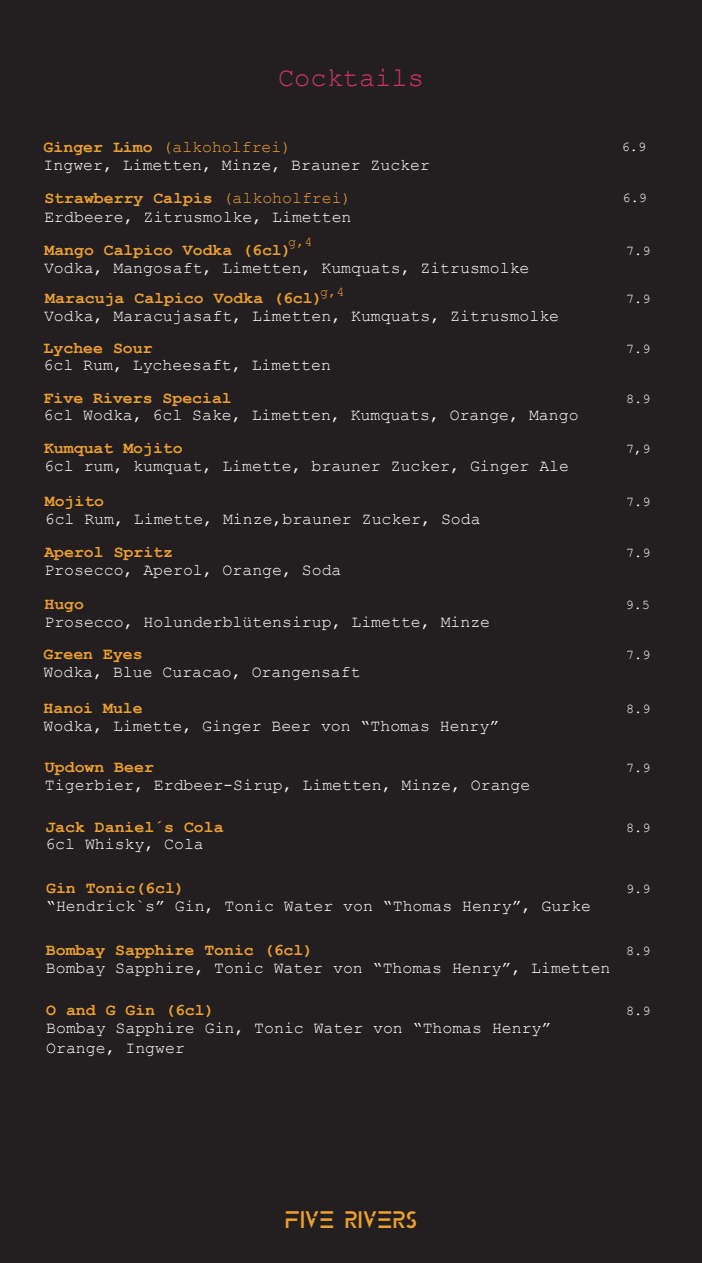
<style>
.page{position:relative;width:702px;height:1263px;background:#231f20}
.page>*{position:absolute;margin:0;border:0;box-sizing:border-box;transform-origin:0 0}
.t1{font:27px "Courier New";color:#d3336a}
.t2{font:24px "Colony";color:#eda02d}
.t3{font:16.5px/19.8px "Courier New";color:#fff}
.t4{font:700 16.5px "Courier New";color:#eda02d}
.t5{font:16.5px "Courier New";color:#eda02d}
.t6{font:13.5px "Courier New";color:#fff}
.t7{font:13.5px "Courier New";color:#eda02d}
.s1{font-weight:700}
.s2{font-weight:700;color:#eda02d}
.s3{color:#eda02d}
</style>
<div class="page">
<h1 class="t1" style="left:278px;top:61px;width:147px">Cocktails</h1>
<p class="t5" style="left:44px;top:137px;width:249px"><span class="s1">Ginger Limo</span> (alkoholfrei)</p>
<p class="t6" style="left:621px;top:139px;width:26px">6.9</p>
<p class="t3" style="left:44px;top:148px;width:388px;line-height:32.7px">Ingwer, Limetten, Minze, Brauner Zucker<br><span class="s2">Strawberry Calpis</span> <span class="s3">(alkoholfrei)</span></p>
<p class="t6" style="left:622px;top:190px;width:26px">6.9</p>
<p class="t3" style="left:44px;top:206px;width:308px">Erdbeere, Zitrusmolke, Limetten</p>
<p class="t7" style="left:288px;top:233px;width:26px">g,4</p>
<p class="t4" style="left:44px;top:240px;width:249px">Mango Calpico Vodka (6cl)</p>
<p class="t6" style="left:626px;top:242px;width:26px">7.9</p>
<p class="t3" style="left:44px;top:257px;width:487px">Vodka, Mangosaft, Limetten, Kumquats, Zitrusmolke</p>
<p class="t4" style="left:45px;top:288px;width:279px">Maracuja Calpico Vodka (6cl)</p>
<p class="t6" style="left:626px;top:291px;width:26px">7.9</p>
<p class="t3" style="left:44px;top:305px;width:516px">Vodka, Maracujasaft, Limetten, Kumquats, Zitrusmolke</p>
<p class="t7" style="left:320px;top:283px;width:26px">g,4</p>
<p class="t4" style="left:44px;top:337px;width:110px">Lychee Sour</p>
<p class="t3" style="left:44px;top:355px;width:289px">6cl Rum, Lycheesaft, Limetten</p>
<p class="t6" style="left:626px;top:340px;width:26px">7.9</p>
<p class="t4" style="left:44px;top:387px;width:190px">Five Rivers Special</p>
<p class="t3" style="left:44px;top:404px;width:536px">6cl Wodka, 6cl Sake, Limetten, Kumquats, Orange, Mango</p>
<p class="t6" style="left:626px;top:390px;width:26px">8.9</p>
<p class="t4" style="left:44px;top:438px;width:140px">Kumquat Mojito</p>
<p class="t3" style="left:44px;top:455px;width:526px">6cl rum, kumquat, Limette, brauner Zucker, Ginger Ale</p>
<p class="t6" style="left:626px;top:440px;width:26px">7,9</p>
<p class="t4" style="left:45px;top:491px;width:61px">Mojito</p>
<p class="t3" style="left:45px;top:508px;width:437px">6cl Rum, Limette, Minze,brauner Zucker, Soda</p>
<p class="t6" style="left:626px;top:494px;width:26px">7.9</p>
<p class="t4" style="left:44px;top:542px;width:130px">Aperol Spritz</p>
<p class="t6" style="left:626px;top:545px;width:26px">7.9</p>
<p class="t3" style="left:44px;top:559px;width:299px">Prosecco, Aperol, Orange, Soda</p>
<p class="t4" style="left:44px;top:594px;width:41px">Hugo</p>
<p class="t3" style="left:44px;top:611px;width:447px">Prosecco, Holunderblütensirup, Limette, Minze</p>
<p class="t6" style="left:625px;top:596px;width:26px">9.5</p>
<p class="t4" style="left:44px;top:644px;width:100px">Green Eyes</p>
<p class="t3" style="left:44px;top:661px;width:318px">Wodka, Blue Curacao, Orangensaft</p>
<p class="t6" style="left:626px;top:647px;width:26px">7.9</p>
<p class="t4" style="left:44px;top:698px;width:100px">Hanoi Mule</p>
<p class="t3" style="left:44px;top:715px;width:457px">Wodka, Limette, Ginger Beer von “Thomas Henry”</p>
<p class="t6" style="left:626px;top:701px;width:26px">8.9</p>
<p class="t4" style="left:45px;top:757px;width:110px">Updown Beer</p>
<p class="t6" style="left:626px;top:760px;width:26px">7.9</p>
<p class="t3" style="left:45px;top:774px;width:487px">Tigerbier, Erdbeer-Sirup, Limetten, Minze, Orange</p>
<p class="t4" style="left:45px;top:816px;width:180px">Jack Daniel´s Cola</p>
<p class="t6" style="left:626px;top:819px;width:26px">8.9</p>
<p class="t3" style="left:45px;top:834px;width:160px">6cl Whisky, Cola</p>
<p class="t4" style="left:46px;top:878px;width:140px">Gin Tonic(6cl)</p>
<p class="t6" style="left:626px;top:881px;width:26px">9.9</p>
<p class="t3" style="left:46px;top:895px;width:546px">“Hendrick`s” Gin, Tonic Water von “Thomas Henry”, Gurke</p>
<p class="t4" style="left:46px;top:940px;width:269px">Bombay Sapphire Tonic (6cl)</p>
<p class="t3" style="left:46px;top:957px;width:566px">Bombay Sapphire, Tonic Water von “Thomas Henry”, Limetten</p>
<p class="t4" style="left:46px;top:1000px;width:170px">O and G Gin (6cl)</p>
<p class="t3" style="left:46px;top:1017px;width:506px">Bombay Sapphire Gin, Tonic Water von “Thomas Henry”<br>Orange, Ingwer</p>
<p class="t6" style="left:626px;top:943px;width:26px">8.9</p>
<p class="t6" style="left:626px;top:1003px;width:26px">8.9</p>
<h2 class="t2" style="left:285px;top:1207px;width:134px">FIVE RIVERS</h2>
</div>
